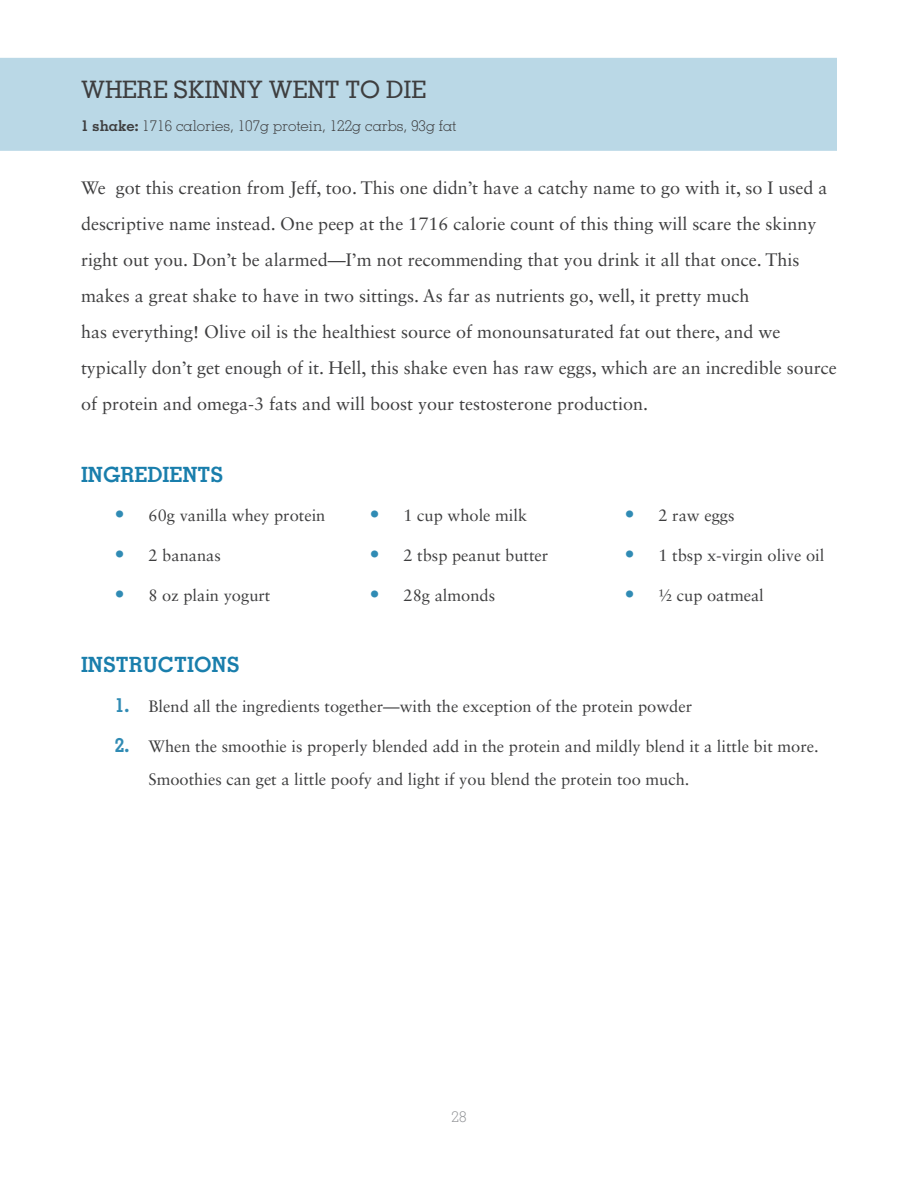
<style>
.page{position:relative;width:918px;height:1188px;background:#fff}
.page>*{position:absolute;margin:0;border:0;box-sizing:border-box;transform-origin:0 0}
.t1{font:500 24px "Memphis LT Std";color:#3e3e3f}
.t2{font:700 21px "Memphis LT Std";color:#197eac}
.t3{font:18px/36px "Sabon LT Std";color:#3e3e3f}
.t4{font:16.5px/33px "Sabon LT Std";color:#3e3e3f}
.Headernotes{font:300 15px "Memphis LT Std";color:#3e3e3f}
.t5{font:300 15px "Memphis LT Std";color:#939598}
.s1{font-weight:700}
.s2{font-family:"Memphis LT Std";font-weight:700;font-size:19.5px;color:#308bb4}
</style>
<div class="page">
<div style="left:0;top:58px;width:837px;height:60px;background:#bad8e6"></div>
<div style="left:0;top:91px;width:837px;height:60px;background:#bad8e6"></div>
<p class="t1" style="left:81px;top:75px;width:347px">WHERE SKINNY WENT TO DIE</p>
<p class="Headernotes" style="left:81px;top:117px;width:377px"><span class="s1">1 shake:</span> 1716 calories, 107g protein, 122g carbs, 93g fat</p>
<p class="t3" style="left:81px;top:170px;width:757px">We got this creation from Jeff, too. This one didn’t have a catchy name to go with it, so I used a descriptive name instead. One peep at the 1716 calorie count of this thing will scare the skinny right out you. Don’t be alarmed—I’m not recommending that you drink it all that once. This makes a great shake to have in two sittings. As far as nutrients go, well, it pretty much<br>has everything! Olive oil is the healthiest source of monounsaturated fat out there, and we typically don’t get enough of it. Hell, this shake even has raw eggs, which are an incredible source of protein and omega-3 fats and will boost your testosterone production.</p>
<p class="t2" style="left:81px;top:461px;width:144px">INGREDIENTS</p>
<p class="t4" style="left:115px;top:499px;width:212px"><span class="s2">•</span> 60g vanilla whey protein</p>
<p class="t4" style="left:115px;top:539px;width:108px"><span class="s2">•</span> 2 bananas</p>
<p class="t4" style="left:115px;top:578px;width:157px"><span class="s2">•</span> 8 oz plain yogurt</p>
<p class="t4" style="left:370px;top:499px;width:159px"><span class="s2">•</span> 1 cup whole milk</p>
<p class="t4" style="left:370px;top:539px;width:180px"><span class="s2">•</span> 2 tbsp peanut butter</p>
<p class="t4" style="left:370px;top:578px;width:127px"><span class="s2">•</span> 28g almonds</p>
<p class="t4" style="left:625px;top:499px;width:111px"><span class="s2">•</span> 2 raw eggs</p>
<p class="t4" style="left:625px;top:539px;width:201px"><span class="s2">•</span> 1 tbsp x-virgin olive oil</p>
<p class="t4" style="left:625px;top:578px;width:141px"><span class="s2">•</span> ½ cup oatmeal</p>
<p class="t2" style="left:81px;top:651px;width:160px">INSTRUCTIONS</p>
<p class="t4" style="left:115px;top:689px;width:579px"><span class="s2">1.</span> Blend all the ingredients together—with the exception of the protein powder</p>
<p class="t4" style="left:148px;top:729px;width:672px;text-indent:-34px"><span class="s2">2.</span> When the smoothie is properly blended add in the protein and mildly blend it a little bit more.<br>Smoothies can get a little poofy and light if you blend the protein too much.</p>
<p class="t5" style="left:452px;top:1107px;width:16px">28</p>
</div>
